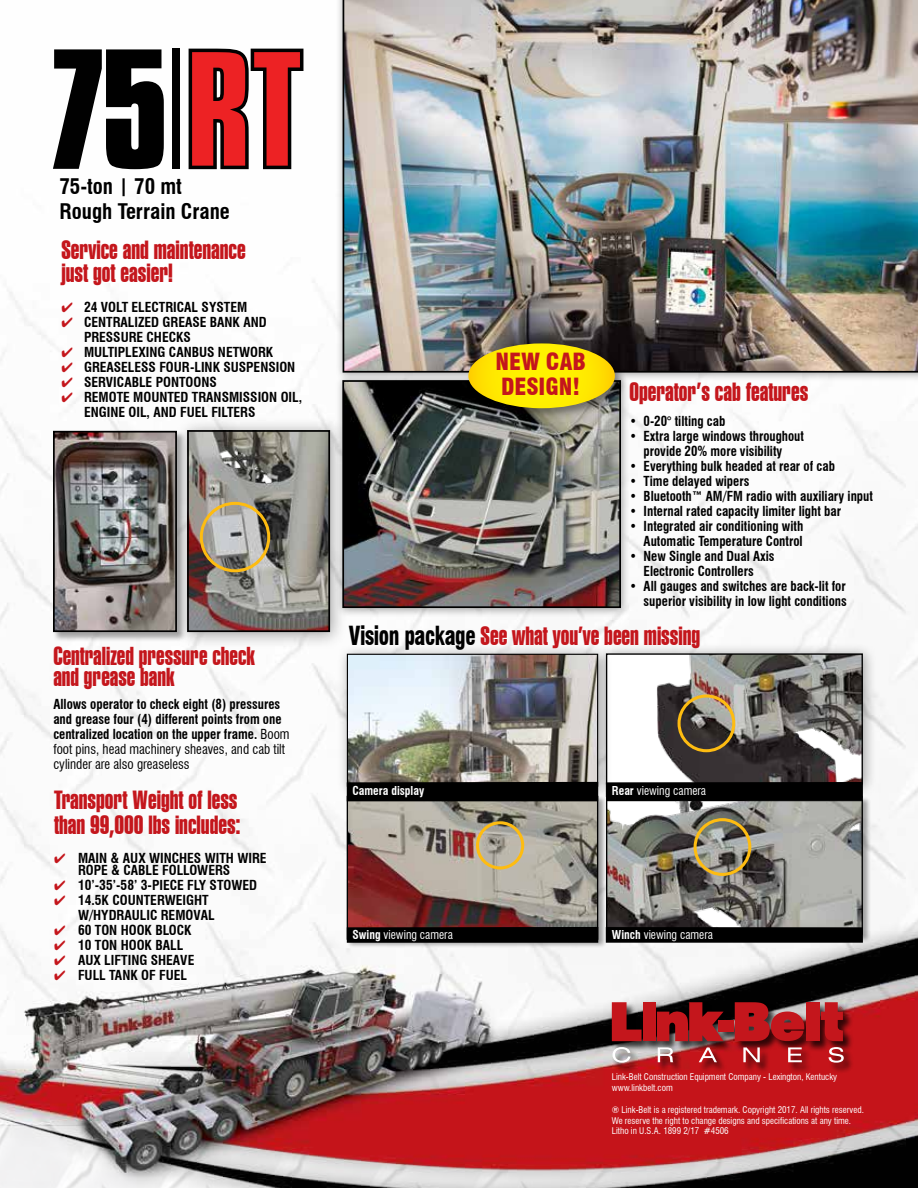
<style>
.page{position:relative;width:918px;height:1188px;background:#fff}
.page>*{position:absolute;margin:0;border:0;box-sizing:border-box;transform-origin:0 0}
.t1{font:25.65px/25.5px "Swiss 911 BT Extra Compressed";color:#c4161c}
.t2{font:25.35px/20.2px "Swiss 911 BT Extra Compressed";color:#c4161c}
.t3{font:900 condensed 23.1px/24.9px "Swiss 721 BT";color:#c4161c}
.t4{font:700 condensed 21px/25.2px "Swiss 721 BT";color:#000}
.t5{font:700 condensed 13.5px/15px "Swiss 721 BT";color:#000;text-align:center;scale:.96 1}
.t6{font:700 condensed 13.5px/15px "Swiss 721 BT";color:#000}
.t7{font:condensed 12px "Swiss 721 BT";color:#fff}
.t8{font:700 condensed 12px "Swiss 721 BT";color:#fff}
.t9{font:condensed 9px/10.8px "Swiss 721 BT";color:#fff}
.s1{font-size:17.85px}
.s2{font-weight:400}
.s3{font-family:"Swiss 721 BT";font-weight:900;font-stretch:condensed;color:#000}
.s4{font-weight:700}
</style>
<div class="page">
<img style="left:0;top:48px;width:918px;height:1140px">
<div style="left:336px;top:0;width:582px;height:382px;background:#000;opacity:.35"></div>
<img style="left:343px;top:0;width:575px;height:373px">
<svg style="left:189px;top:49px;width:114px;height:120px"></svg>
<div style="left:173px;top:49px;width:7px;height:120px;background:#010101"></div>
<svg style="left:53px;top:49px;width:111px;height:120px"></svg>
<div style="left:335px;top:373px;width:295px;height:244px;background:#000;opacity:.35"></div>
<img style="left:345px;top:383px;width:273px;height:222px">
<div style="left:342px;top:380px;width:279px;height:228px;border:2px solid #000"></div>
<div style="left:466px;top:341px;width:161px;height:80px;background:#000;opacity:.42"></div>
<svg style="left:468px;top:343px;width:147px;height:65px;background:#d3c30b"></svg>
<div style="left:174px;top:417px;width:174px;height:232px;background:#000;opacity:.35"></div>
<img style="left:190px;top:433px;width:137px;height:196px">
<div style="left:187px;top:430px;width:143px;height:202px;border:2px solid #000"></div>
<div style="left:52px;top:430px;width:135px;height:212px;background:#000;opacity:.35"></div>
<img style="left:56px;top:434px;width:118px;height:195px">
<div style="left:53px;top:431px;width:124px;height:201px;border:2px solid #000"></div>
<div style="left:200px;top:502px;width:70px;height:70px;border:3px solid #febc11;border-radius:50%"></div>
<div style="left:612px;top:1002px;width:242px;height:71px;background:#000;opacity:.75"></div>
<div style="left:643px;top:1002px;width:13px;height:9px;background:#c4161c"></div>
<svg style="left:612px;top:1002px;width:30px;height:39px"></svg>
<div style="left:643px;top:1012px;width:13px;height:29px;background:#c4161c"></div>
<svg style="left:657px;top:1002px;width:67px;height:39px;background:#8d171c"></svg>
<div style="left:718px;top:1020px;width:16px;height:12px;background:#c4161c"></div>
<div style="left:806px;top:1002px;width:14px;height:39px;background:#c4161c"></div>
<svg style="left:821px;top:1002px;width:22px;height:39px"></svg>
<svg style="left:613px;top:1047px;width:231px;height:16px;background:#bf5457"></svg>
<svg style="left:735px;top:1002px;width:70px;height:39px;background:#a52428"></svg>
<div style="left:346px;top:795px;width:261px;height:153px;background:#000;opacity:.35"></div>
<img style="left:349px;top:801px;width:247px;height:126px">
<div style="left:596px;top:643px;width:280px;height:156px;background:#000;opacity:.35"></div>
<img style="left:612px;top:655px;width:249px;height:127px">
<div style="left:606px;top:653px;width:257px;height:132px;border:1px solid #000"></div>
<div style="left:605px;top:796px;width:266px;height:147px;background:#000;opacity:.35"></div>
<svg style="left:608px;top:800px;width:253px;height:127px;background:#8e8d88"></svg>
<div style="left:606px;top:796px;width:257px;height:139px;border:1px solid #000"></div>
<div style="left:347px;top:927px;width:251px;height:16px;background:#000"></div>
<div style="left:606px;top:782px;width:257px;height:15px;background:#000"></div>
<div style="left:606px;top:927px;width:257px;height:16px;background:#000"></div>
<div style="left:337px;top:643px;width:275px;height:158px;background:#000;opacity:.35"></div>
<img style="left:349px;top:656px;width:247px;height:126px">
<div style="left:347px;top:654px;width:251px;height:133px;border:1px solid #000"></div>
<div style="left:476px;top:821px;width:48px;height:48px;border:3px solid #febc11;border-radius:50%"></div>
<div style="left:678px;top:694px;width:57px;height:58px;border:3px solid #febc11;border-radius:50%"></div>
<div style="left:694px;top:818px;width:57px;height:58px;border:3px solid #febc11;border-radius:50%"></div>
<div style="left:347px;top:782px;width:251px;height:19px;background:#000"></div>
<svg style="left:54px;top:853px;width:11px;height:10px"></svg>
<svg style="left:54px;top:880px;width:11px;height:25px"></svg>
<svg style="left:54px;top:925px;width:11px;height:55px"></svg>
<svg style="left:62px;top:302px;width:11px;height:25px"></svg>
<svg style="left:62px;top:347px;width:11px;height:55px"></svg>
<h3 class="t4" style="left:59px;top:173px;width:172px">75-ton <span class="s1">|</span> 70 mt<br>Rough Terrain Crane</h3>
<h1 class="t1" style="left:62px;top:239px;width:186px;line-height:22.5px">Service and maintenance just got easier!</h1>
<p class="t6" style="left:84px;top:299px;width:220px">24 VOLT ELECTRICAL SYSTEM<br>CENTRALIZED GREASE BANK AND<br>PRESSURE CHECKS<br>MULTIPLEXING CANBUS NETWORK<br>GREASELESS FOUR-LINK SUSPENSION<br>SERVICABLE PONTOONS<br>REMOTE MOUNTED TRANSMISSION OIL,<br>ENGINE OIL, AND FUEL FILTERS</p>
<h2 class="t2" style="left:53px;top:647px;width:203px">Centralized pressure check and grease bank</h2>
<p class="t5" style="left:53px;top:696px;width:248px;text-align:left">Allows operator to check eight (8) pressures and grease four (4) different points from one centralized location on the upper frame. <span class="s2">Boom foot pins, head machinery sheaves, and cab tilt cylinder are also greaseless</span></p>
<h1 class="t1" style="left:54px;top:787px;width:188px">Transport Weight of less than 99,000 lbs includes:</h1>
<p class="t6" style="left:78px;top:852px;width:190px;line-height:12px">MAIN &amp; AUX WINCHES WITH WIRE<br>ROPE &amp; CABLE FOLLOWERS</p>
<p class="t6" style="left:78px;top:878px;width:181px">10’-35’-58’ 3-PIECE FLY STOWED<br>14.5K COUNTERWEIGHT<br>W/HYDRAULIC REMOVAL<br>60 TON HOOK BLOCK<br>10 TON HOOK BALL<br>AUX LIFTING SHEAVE<br>FULL TANK OF FUEL</p>
<h3 class="t3" style="left:495px;top:349px;width:92px">NEW CAB<br>DESIGN!</h3>
<h1 class="t1" style="left:630px;top:380px;width:180px">Operator’s cab features</h1>
<p class="t5" style="left:630px;top:413px;width:101px">• 0-20° tilting cab</p>
<p class="t5" style="left:630px;top:428px;width:183px">• Extra large windows throughout provide 20% more visibility</p>
<p class="t5" style="left:630px;top:458px;width:215px">• Everything bulk headed at rear of cab</p>
<p class="t5" style="left:630px;top:473px;width:126px">• Time delayed wipers</p>
<p class="t5" style="left:630px;top:488px;width:255px">• Bluetooth™ AM/FM radio with auxiliary input</p>
<p class="t5" style="left:630px;top:503px;width:222px">• Internal rated capacity limiter light bar</p>
<p class="t5" style="left:630px;top:518px;width:182px;text-align:right">• Integrated air conditioning with<br>Automatic Temperature Control</p>
<p class="t5" style="left:630px;top:548px;width:152px">• New Single and Dual Axis<br>Electronic Controllers</p>
<p class="t5" style="left:630px;top:578px;width:228px;text-align:right">• All gauges and switches are back-lit for superior visibility in low light conditions</p>
<h1 class="t1" style="left:349px;top:623px;width:353px"><span class="s3">Vision package</span> See what you’ve been missing</h1>
<p class="t8" style="left:353px;top:783px;width:73px">Camera display</p>
<p class="t7" style="left:612px;top:783px;width:96px"><span class="s4">Rear</span> viewing camera</p>
<p class="t7" style="left:353px;top:927px;width:102px"><span class="s4">Swing</span> viewing camera</p>
<p class="t7" style="left:612px;top:927px;width:103px"><span class="s4">Winch</span> viewing camera</p>
<p class="t9" style="left:612px;top:1072px;width:227px">Link-Belt Construction Equipment Company - Lexington, Kentucky www.linkbelt.com</p>
<p class="t9" style="left:612px;top:1104px;width:254px">® Link-Belt is a registered trademark. Copyright 2017. All rights reserved.<br>We reserve the right to change designs and specifications at any time.<br>Litho in U.S.A. 1899 2/17 #4506</p>
</div>
